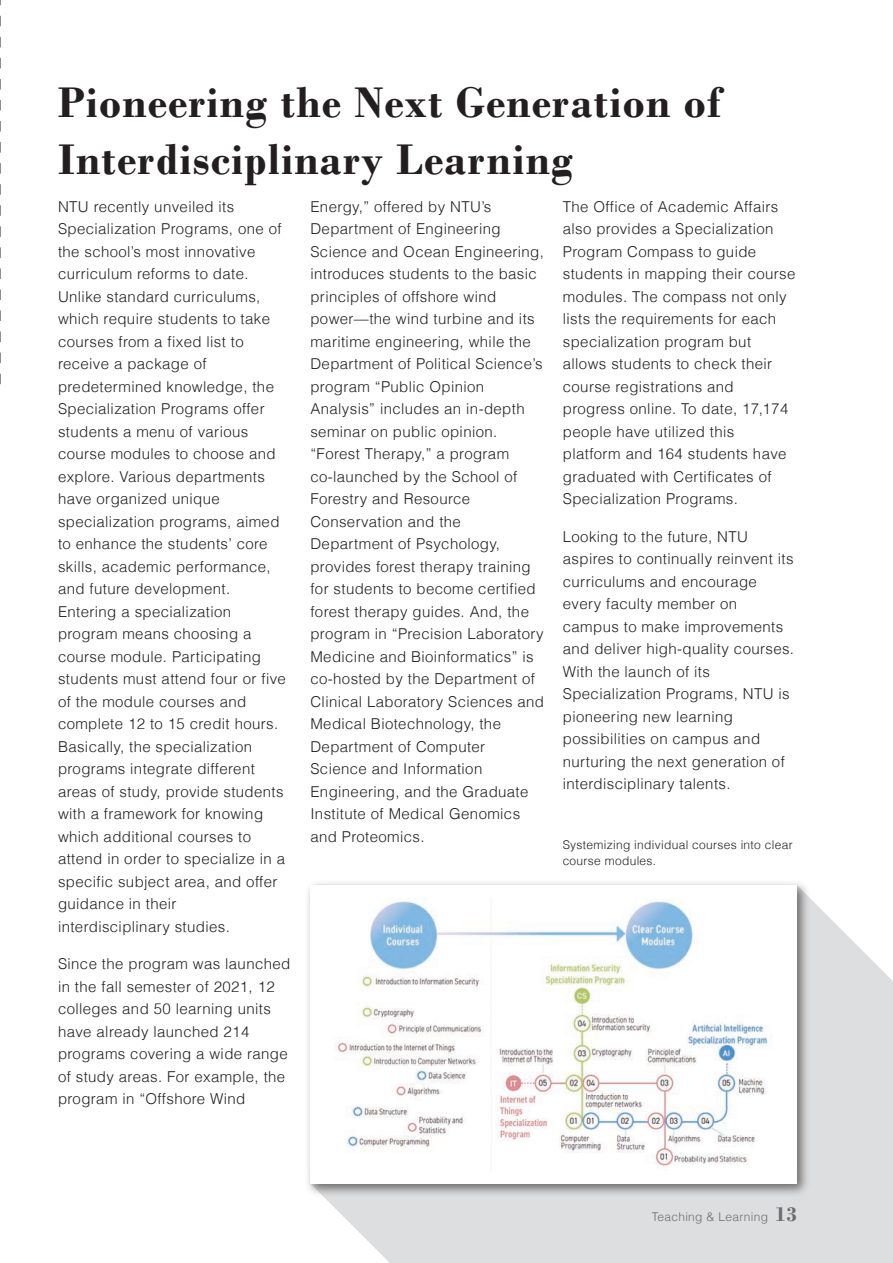
<style>
.page{position:relative;width:893px;height:1263px;background:#fff}
.page>*{position:absolute;margin:0;border:0;box-sizing:border-box;transform-origin:0 0}
.t1{font:700 45px/57px "Bodoni";letter-spacing:.025em;color:#231f20}
.t2{font:300 15px/22.5px "Helvetica LT";letter-spacing:.025em;color:#231f20}
.t3{font:300 12px/16.5px "Helvetica LT";letter-spacing:.025em;color:#231f20}
.t4{font:300 12px "Helvetica LT";letter-spacing:.025em;color:#6c6d70}
.s1{font-family:"Bodoni";font-weight:700;font-size:21px}
</style>
<div class="page">
<svg style="left:328px;top:902px;width:565px;height:361px;background:#dfe0e1"></svg>
<img style="left:307px;top:882px;width:507px;height:319px">
<div style="left:310px;top:885px;width:487px;height:299px;background:#fff"></div>
<img style="left:336px;top:900px;width:436px;height:268px">
<svg style="left:0;top:16px;width:1px;height:369px"></svg>
<h1 class="t1" style="left:58px;top:74px;width:665px">Pioneering the Next Generation of<br>Interdisciplinary Learning</h1>
<p class="t2" style="left:563px;top:195px;width:234px">The Office of Academic Affairs also provides a Specialization<br>Program Compass to guide students in mapping their course modules. The compass not only lists the requirements for each specialization program but allows students to check their course registrations and progress online. To date, 17,174 people have utilized this platform and 164 students have graduated with Certificates of<br>Specialization Programs.</p>
<p class="t2" style="left:563px;top:525px;width:233px">Looking to the future, NTU aspires to continually reinvent its curriculums and encourage every faculty member on campus to make improvements and deliver high-quality courses.<br>With the launch of its<br>Specialization Programs, NTU is pioneering new learning possibilities on campus and nurturing the next generation of interdisciplinary talents.</p>
<p class="t2" style="left:310px;top:195px;width:235px">Energy,” offered by NTU’s<br>Department of Engineering<br>Science and Ocean Engineering, introduces students to the basic principles of offshore wind power—the wind turbine and its maritime engineering, while the<br>Department of Political Science’s program “Public Opinion<br>Analysis” includes an in-depth seminar on public opinion. “Forest Therapy,” a program co-launched by the School of<br>Forestry and Resource<br>Conservation and the<br>Department of Psychology, provides forest therapy training for students to become certified forest therapy guides. And, the program in “Precision Laboratory<br>Medicine and Bioinformatics” is co-hosted by the Department of<br>Clinical Laboratory Sciences and<br>Medical Biotechnology, the<br>Department of Computer<br>Science and Information<br>Engineering, and the Graduate<br>Institute of Medical Genomics and Proteomics.</p>
<p class="t2" style="left:58px;top:195px;width:229px">NTU recently unveiled its<br>Specialization Programs, one of the school’s most innovative curriculum reforms to date.<br>Unlike standard curriculums, which require students to take courses from a fixed list to receive a package of predetermined knowledge, the<br>Specialization Programs offer students a menu of various course modules to choose and explore. Various departments have organized unique specialization programs, aimed to enhance the students’ core skills, academic performance, and future development.<br>Entering a specialization program means choosing a course module. Participating students must attend four or five of the module courses and complete 12 to 15 credit hours.<br>Basically, the specialization programs integrate different areas of study, provide students with a framework for knowing which additional courses to attend in order to specialize in a specific subject area, and offer guidance in their interdisciplinary studies.</p>
<p class="t2" style="left:58px;top:952px;width:234px">Since the program was launched in the fall semester of 2021, 12 colleges and 50 learning units have already launched 214 programs covering a wide range of study areas. For example, the program in “Offshore Wind</p>
<p class="t3" style="left:563px;top:836px;width:232px">Systemizing individual courses into clear course modules.</p>
<p class="t4" style="left:652px;top:1210px;width:147px">Teaching &amp; Learning <span class="s1">13</span></p>
</div>
